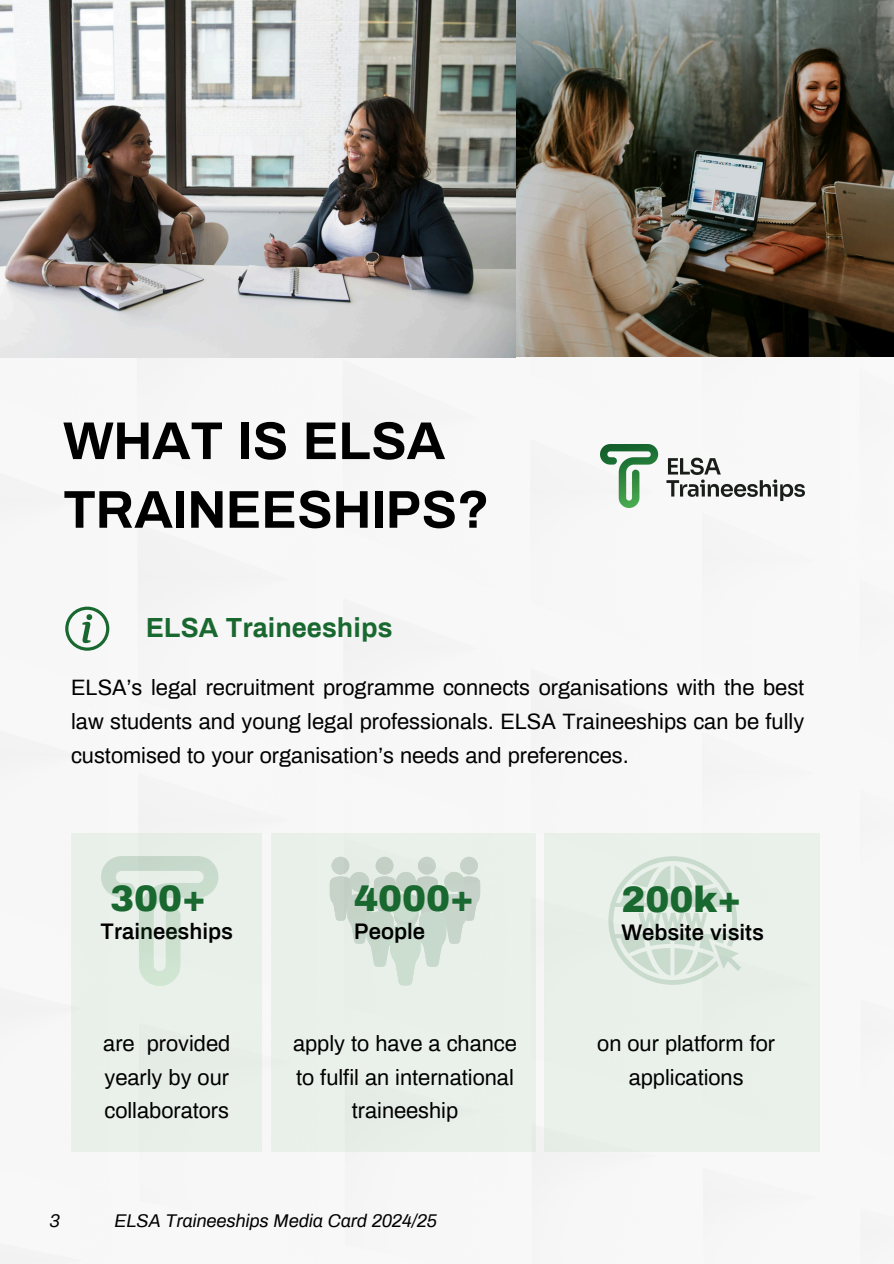
<style>
.page{position:relative;width:894px;height:1264px;background:#fff}
.page>*{position:absolute;margin:0;border:0;box-sizing:border-box;transform-origin:0 0}
.t1{font:700 53.25px/68.7px "Archivo";color:#000}
.t2{font:900 36px "Archivo";color:#196830}
.t3{font:700 27px "Archivo";color:#196830}
.t4{font:600 22.05px "Archivo";color:#000}
.t5{font:21.75px/33.8px "Archivo";color:#000;text-align:center}
.t6{font:italic 18px "Archivo";color:#000}
</style>
<div class="page">
<img style="left:0;top:358px;width:893px;height:905px">
<img style="left:0;top:0;width:893px;height:358px">
<div style="left:544px;top:833px;width:276px;height:318px;background:#eaf1eb"></div>
<div style="left:272px;top:833px;width:264px;height:318px;background:#e9f0ea"></div>
<div style="left:71px;top:833px;width:191px;height:318px;background:#e9f0ea"></div>
<svg style="left:608px;top:856px;width:133px;height:128px"></svg>
<svg style="left:330px;top:856px;width:150px;height:129px"></svg>
<div style="left:392px;top:896px;width:25px;height:25px;background:#caddce;border-radius:50%"></div>
<img style="left:102px;top:856px;width:117px;height:129px">
<svg style="left:65px;top:606px;width:44px;height:44px"></svg>
<img style="left:600px;top:444px;width:204px;height:63px">
<h5 class="t1" style="left:63px;top:407px;width:428px">WHAT IS ELSA<br>TRAINEESHIPS?</h5>
<p class="t3" style="left:146px;top:613px;width:248px">ELSA Traineeships</p>
<h2 class="t5" style="left:71px;top:671px;width:734px;text-align:justify">ELSA’s legal recruitment programme connects organisations with the best law students and young legal professionals. ELSA Traineeships can be fully customised to your organisation’s needs and preferences.</h2>
<h5 class="t2" style="left:110px;top:879px;width:97px">300+</h5>
<p class="t2" style="left:354px;top:879px;width:121px">4000+</p>
<p class="t2" style="left:621px;top:880px;width:121px">200k+</p>
<h2 class="t4" style="left:100px;top:919px;width:134px">Traineeships</h2>
<h5 class="t4" style="left:354px;top:919px;width:72px">People</h5>
<p class="t4" style="left:621px;top:920px;width:144px">Website visits</p>
<h4 class="t5" style="left:103px;top:1026px;width:128px;text-align:justify">are provided yearly by our collaborators</h4>
<h3 class="t5" style="left:293px;top:1026px;width:225px">apply to have a chance to fulfil an international traineeship</h3>
<h1 class="t5" style="left:597px;top:1027px;width:179px">on our platform for applications</h1>
<p class="t6" style="left:50px;top:1211px;width:12px">3</p>
<p class="t6" style="left:115px;top:1211px;width:324px">ELSA Traineeships Media Card 2024/25</p>
</div>
